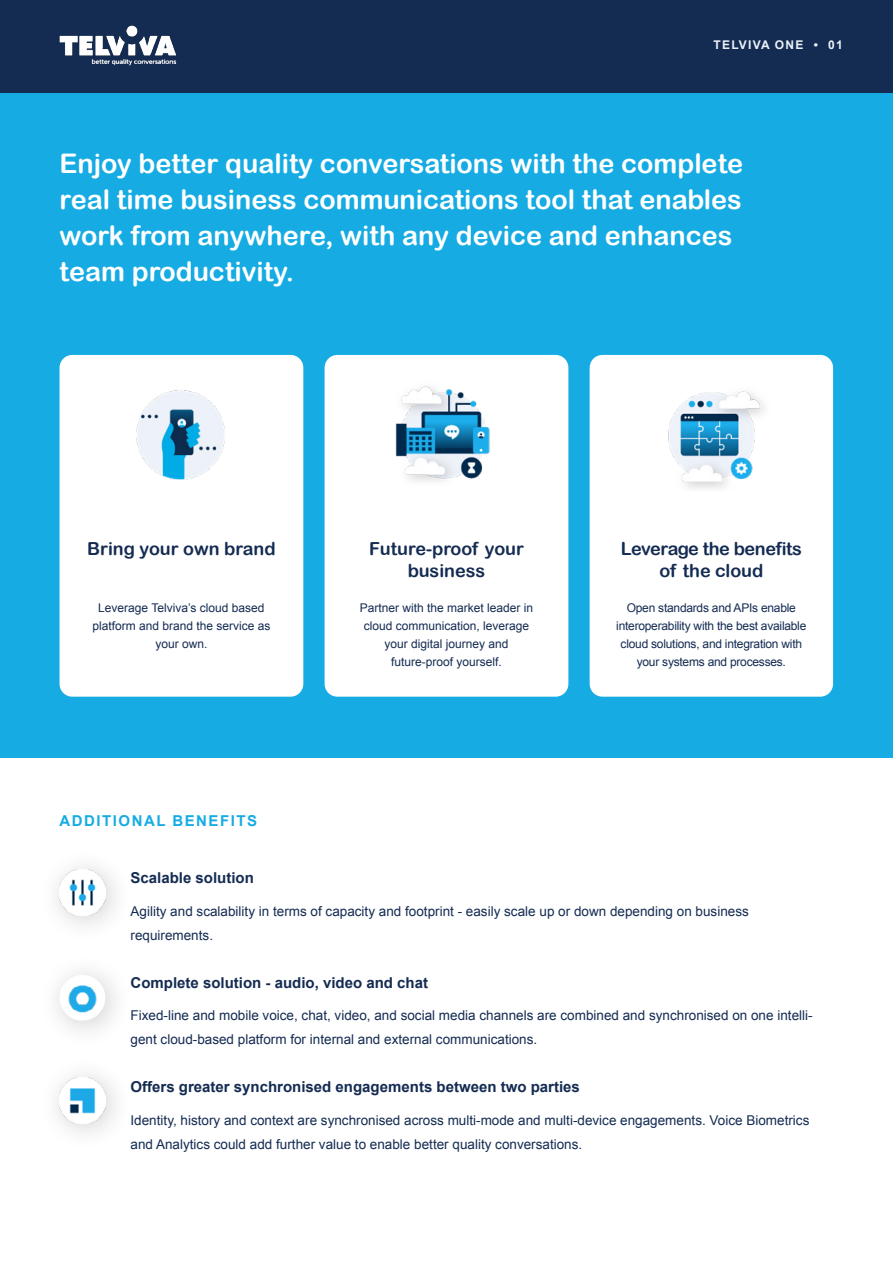
<style>
.page{position:relative;width:893px;height:1263px;background:#fff}
.page>*{position:absolute;margin:0;border:0;box-sizing:border-box;transform-origin:0 0}
.t1{font:27px/36px "Arial Rounded MT Bold";color:#fff}
.t2{font:18px/21.6px "Arial Rounded MT Bold";color:#142b52;text-align:center}
.t3{font:18px/21.6px "Arial Rounded MT Bold";letter-spacing:-.02em;color:#142b52;text-align:center}
.t4{font:700 15px "Arial";color:#142b52}
.t5{font:700 15px "Arial";letter-spacing:.1em;color:#16ace3}
.t6{font:13.5px/24px "Arial";color:#142b52}
.t7{font:12px/18px "Arial";color:#142b52;text-align:center}
.t8{font:12px/18px "Arial";letter-spacing:-.02em;color:#142b52;text-align:center}
.t9{font:700 12px "Arial";letter-spacing:.1em;color:#edf2fa}
</style>
<div class="page">
<div style="left:0;top:0;width:893px;height:94px;background:#142b52"></div>
<img style="left:59px;top:25px;width:118px;height:41px">
<div style="left:0;top:94px;width:893px;height:664px;background:#16ace3"></div>
<div style="left:60px;top:355px;width:243px;height:342px;background:#fff;border-radius:13px"></div>
<div style="left:325px;top:355px;width:243px;height:342px;background:#fff;border-radius:13px"></div>
<div style="left:590px;top:355px;width:243px;height:342px;background:#fff;border-radius:13px"></div>
<img style="left:60px;top:869px;width:45px;height:46px">
<img style="left:60px;top:1077px;width:45px;height:46px">
<img style="left:395px;top:386px;width:95px;height:96px">
<img style="left:668px;top:391px;width:96px;height:98px">
<img style="left:136px;top:390px;width:89px;height:90px">
<div style="left:37px;top:953px;width:97px;height:96px;background:#000;opacity:.2"></div>
<div style="left:60px;top:975px;width:45px;height:46px;background:#fff;border-radius:50%"></div>
<img style="left:65px;top:981px;width:35px;height:35px">
<p class="t9" style="left:714px;top:37px;width:131px">TELVIVA ONE • 01</p>
<h1 class="t1" style="left:60px;top:145px;width:685px">Enjoy better quality conversations with the complete real time business communications tool that enables work from anywhere, with any device and enhances team productivity.</h1>
<h2 class="t2" style="left:87px;top:538px;width:190px">Bring your own brand</h2>
<h2 class="t2" style="left:369px;top:538px;width:156px">Future-proof your business</h2>
<h2 class="t3" style="left:621px;top:538px;width:183px">Leverage the benefits of the cloud</h2>
<p class="t7" style="left:92px;top:599px;width:180px">Leverage Telviva’s cloud based platform and brand the service as your own.</p>
<p class="t7" style="left:360px;top:599px;width:175px">Partner with the market leader in cloud communication, leverage your digital journey and future-proof yourself.</p>
<p class="t8" style="left:616px;top:599px;width:192px">Open standards and APIs enable interoperability with the best available cloud solutions, and integration with your systems and processes.</p>
<p class="t5" style="left:60px;top:810px;width:199px">ADDITIONAL BENEFITS</p>
<p class="t4" style="left:131px;top:868px;width:125px">Scalable solution</p>
<p class="t6" style="left:131px;top:899px;width:620px">Agility and scalability in terms of capacity and footprint - easily scale up or down depending on business requirements.</p>
<p class="t4" style="left:131px;top:973px;width:299px">Complete solution - audio, video and chat</p>
<p class="t6" style="left:131px;top:1004px;width:684px">Fixed-line and mobile voice, chat, video, and social media channels are combined and synchronised on one intelli&shy;gent cloud-based platform for internal and external communications.</p>
<p class="t4" style="left:131px;top:1077px;width:451px">Offers greater synchronised engagements between two parties</p>
<p class="t6" style="left:131px;top:1108px;width:680px">Identity, history and context are synchronised across multi-mode and multi-device engagements. Voice Biometrics and Analytics could add further value to enable better quality conversations.</p>
</div>
